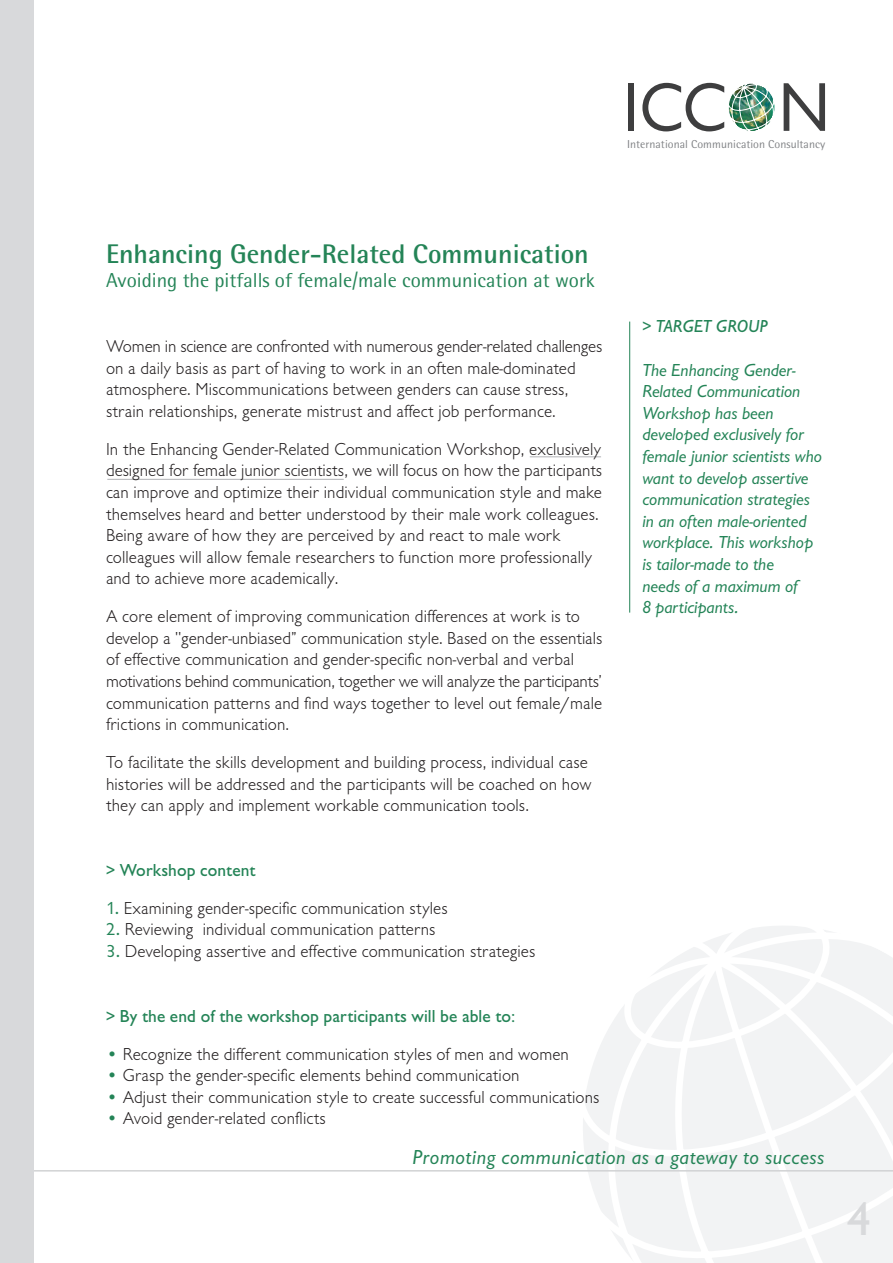
<style>
.page{position:relative;width:893px;height:1263px;background:#fff}
.page>*{position:absolute;margin:0;border:0;box-sizing:border-box;transform-origin:0 0}
.t1{font:71.4px "Chantilly";color:#3e3e3f;scale:.96 1}
.t2{font:500 49.2px "Chantilly";color:#d8d9db}
.t3{font:700 27px "Rotis Semi Sans";color:#248457}
.t4{font:italic 21px "Chantilly";letter-spacing:.025em;color:#248457}
.t5{font:20.25px "Rotis Semi Sans";color:#248457}
.t6{font:300 18px/21.6px "Chantilly";letter-spacing:.005em;color:#231f20}
.t7{font:italic 18px/21.6px "Chantilly";color:#248457}
.t8{font:500 18px "Chantilly";letter-spacing:.005em;color:#248457}
.t9{font:italic 500 18px "Chantilly";letter-spacing:-.01em;color:#248457}
.t10{font:11.55px "Rotis Semi Sans";letter-spacing:.005em;color:#808285}
.s1{font-weight:400;color:#248457}
.s2{color:#248457}
</style>
<div class="page">
<hr style="left:530px;top:456px;width:71px;height:1px;background:#b2b3b7">
<hr style="left:107px;top:479px;width:237px;height:1px;background:#b2b3b7">
<svg style="left:583px;top:926px;width:309px;height:337px"></svg>
<hr style="left:2px;top:1170px;width:890px;height:2px;background:#d1d2d4">
<div style="left:0;top:0;width:34px;height:1263px;background:#d8d9db"></div>
<hr style="left:629px;top:322px;width:1px;height:291px;background:#248457">
<img style="left:728px;top:83px;width:47px;height:48px">
<h1 class="t1" style="left:623px;top:84px;width:217px">ICC N</h1>
<p class="t10" style="left:627px;top:140px;width:200px">International Communication Consultancy</p>
<h3 class="t3" style="left:106px;top:245px;width:484px">Enhancing Gender-Related Communication</h3>
<p class="t5" style="left:106px;top:274px;width:490px">Avoiding the pitfalls of female/male communication at work</p>
<p class="t6" style="left:106px;top:338px;width:497px">Women in science are confronted with numerous gender-related challenges on a daily basis as part of having to work in an often male-dominated atmosphere. Miscommunications between genders can cause stress, strain relationships, generate mistrust and affect job performance.</p>
<p class="t6" style="left:106px;top:440px;width:497px">In the Enhancing Gender-Related Communication Workshop, exclusively designed for female junior scientists, we will focus on how the participants can improve and optimize their individual communication style and make themselves heard and better understood by their male work colleagues.<br>Being aware of how they are perceived by and react to male work colleagues will allow female researchers to function more professionally and to achieve more academically.</p>
<p class="t6" style="left:106px;top:608px;width:497px">A core element of improving communication differences at work is to develop a "gender-unbiased” communication style. Based on the essentials of effective communication and gender-specific non-verbal and verbal motivations behind communication, together we will analyze the participants’ communication patterns and find ways together to level out female/male frictions in communication.</p>
<p class="t6" style="left:106px;top:754px;width:487px">To facilitate the skills development and building process, individual case histories will be addressed and the participants will be coached on how they can apply and implement workable communication tools.</p>
<p class="t8" style="left:106px;top:864px;width:151px">&gt; Workshop content</p>
<p class="t6" style="left:106px;top:899px;width:343px"><span class="s1">1.</span> Examining gender-specific communication styles</p>
<p class="t6" style="left:106px;top:921px;width:331px"><span class="s1">2.</span> Reviewing individual communication patterns</p>
<p class="t6" style="left:106px;top:943px;width:430px"><span class="s1">3.</span> Developing assertive and effective communication strategies</p>
<p class="t9" style="left:642px;top:321px;width:127px">&gt; TARGET GROUP</p>
<p class="t7" style="left:642px;top:361px;width:181px">The Enhancing Gender-<br>Related Communication<br>Workshop has been developed exclusively for female junior scientists who want to develop assertive communication strategies in an often male-oriented workplace. This workshop is tailor-made to the<br>needs of a maximum of<br>8 participants.</p>
<p class="t8" style="left:106px;top:1010px;width:411px">&gt; By the end of the workshop participants will be able to:</p>
<p class="t6" style="left:106px;top:1045px;width:464px"><span class="s2">•</span> Recognize the different communication styles of men and women</p>
<p class="t6" style="left:106px;top:1067px;width:415px"><span class="s2">•</span> Grasp the gender-specific elements behind communication</p>
<p class="t6" style="left:106px;top:1088px;width:495px"><span class="s2">•</span> Adjust their communication style to create successful communications</p>
<p class="t6" style="left:106px;top:1110px;width:221px"><span class="s2">•</span> Avoid gender-related conflicts</p>
<p class="t4" style="left:412px;top:1150px;width:413px">Promoting communication as a gateway to success</p>
<h2 class="t2" style="left:846px;top:1203px;width:26px">4</h2>
</div>
